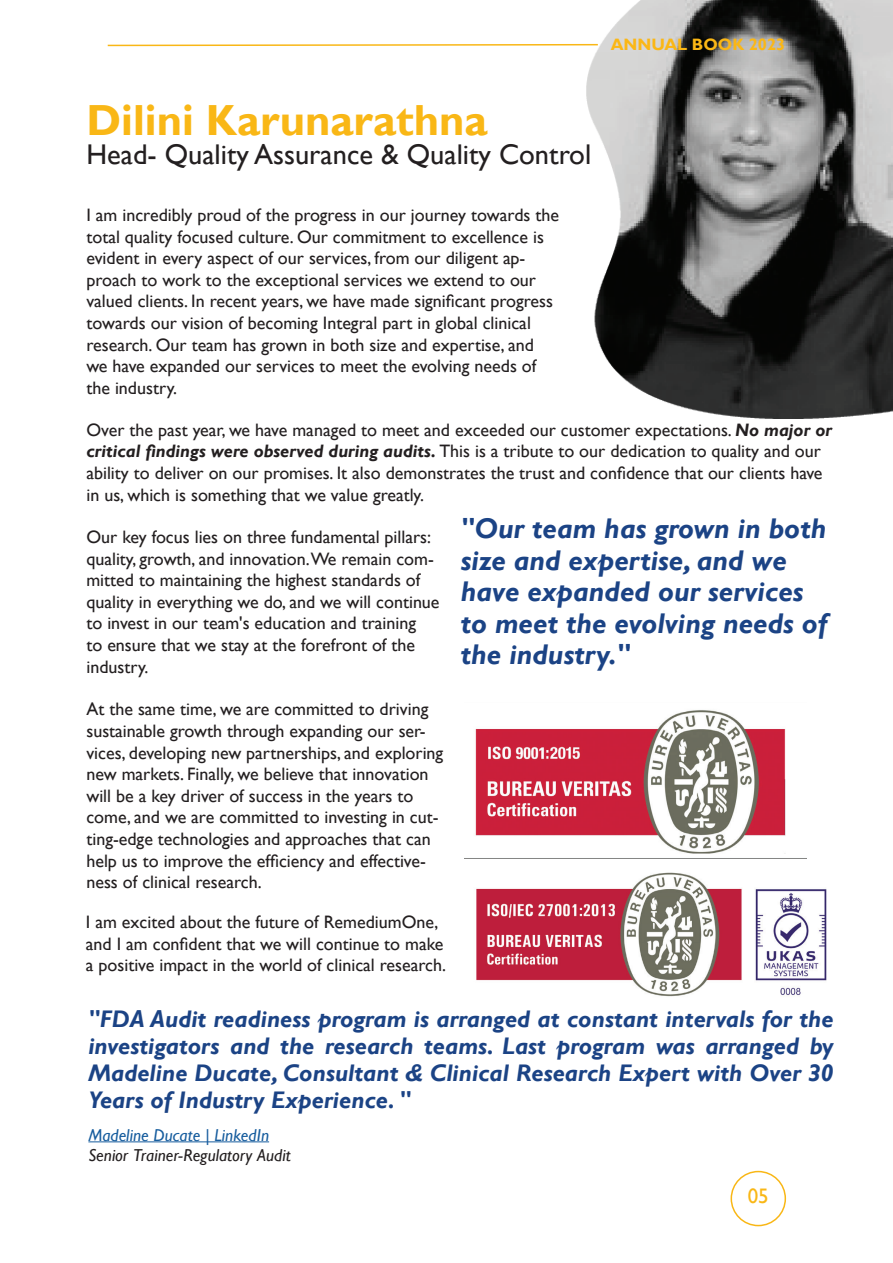
<style>
.page{position:relative;width:893px;height:1263px;background:#fff}
.page>*{position:absolute;margin:0;border:0;box-sizing:border-box;transform-origin:0 0}
.t1{font:700 43.5px "Gill Sans";color:#f9b716}
.t2{font:italic 700 28.5px/31.5px "Gill Sans";color:#1b4385}
.t3{font:28.5px "Gill Sans";color:#231f20}
.t4{font:italic 700 24px/27px "Gill Sans";color:#1b4385;text-align:justify}
.t5{font:21px "Gill Sans";color:#f9b716}
.t6{font:18px/21.6px "Gill Sans";color:#231f20}
.t7{font:italic 17.25px "Gill Sans";color:#231f20}
.t8{font:italic 17.25px "Gill Sans";letter-spacing:.005em;color:#175d9e}
.t9{font:700 16.5px "Gill Sans";color:#fbb715}
.s1{font-weight:700;font-style:italic}
</style>
<div class="page">
<img style="left:586px;top:0;width:307px;height:418px">
<hr style="left:88px;top:1141px;width:181px;height:1px;background:#175d9e">
<img style="left:476px;top:872px;width:351px;height:125px">
<img style="left:475px;top:710px;width:311px;height:144px">
<svg style="left:107px;top:43px;width:492px;height:4px"></svg>
<div style="left:730px;top:1171px;width:56px;height:55px;border:2px solid #f9b716;border-radius:50%"></div>
<p class="t9" style="left:611px;top:34px;width:176px">ANNUAL BOOK 2023</p>
<h1 class="t1" style="left:86px;top:94px;width:403px">Dilini Karunarathna</h1>
<h2 class="t3" style="left:86px;top:138px;width:506px">Head- Quality Assurance &amp; Quality Control</h2>
<p class="t6" style="left:86px;top:204px;width:474px">I am incredibly proud of the progress in our journey towards the total quality focused culture. Our commitment to excellence is evident in every aspect of our services, from our diligent ap&shy;proach to work to the exceptional services we extend to our valued clients. In recent years, we have made significant progress towards our vision of becoming Integral part in global clinical research. Our team has grown in both size and expertise, and we have expanded our services to meet the evolving needs of the industry.</p>
<p class="t6" style="left:86px;top:419px;width:747px">Over the past year, we have managed to meet and exceeded our customer expectations. <span class="s1">No major or critical findings were observed during audits.</span> This is a tribute to our dedication to quality and our ability to deliver on our promises. It also demonstrates the trust and confidence that our clients have in us, which is something that we value greatly.</p>
<p class="t6" style="left:86px;top:526px;width:355px">Our key focus lies on three fundamental pillars: quality, growth, and innovation.We remain com&shy;mitted to maintaining the highest standards of quality in everything we do, and we will continue to invest in our team's education and training<br>to ensure that we stay at the forefront of the industry.</p>
<h2 class="t2" style="left:461px;top:514px;width:368px">"Our team has grown in both size and expertise, and we have expanded our services to meet the evolving needs of the industry."</h2>
<p class="t6" style="left:86px;top:699px;width:358px">At the same time, we are committed to driving sustainable growth through expanding our ser&shy;vices, developing new partnerships, and exploring new markets. Finally, we believe that innovation will be a key driver of success in the years to come, and we are committed to investing in cut&shy;ting-edge technologies and approaches that can help us to improve the efficiency and effective&shy;ness of clinical research.</p>
<p class="t6" style="left:86px;top:911px;width:362px">I am excited about the future of RemediumOne, and I am confident that we will continue to make a positive impact in the world of clinical research.</p>
<p class="t4" style="left:88px;top:1006px;width:747px">"FDA Audit readiness program is arranged at constant intervals for the investigators and the research teams. Last program was arranged by Madeline Ducate, Consultant &amp; Clinical Research Expert with Over 30<br>Years of Industry Experience. "</p>
<p class="t8" style="left:88px;top:1125px;width:182px">Madeline Ducate | LinkedIn</p>
<p class="t7" style="left:88px;top:1145px;width:204px">Senior Trainer-Regulatory Audit</p>
<p class="t5" style="left:748px;top:1183px;width:22px">05</p>
</div>
